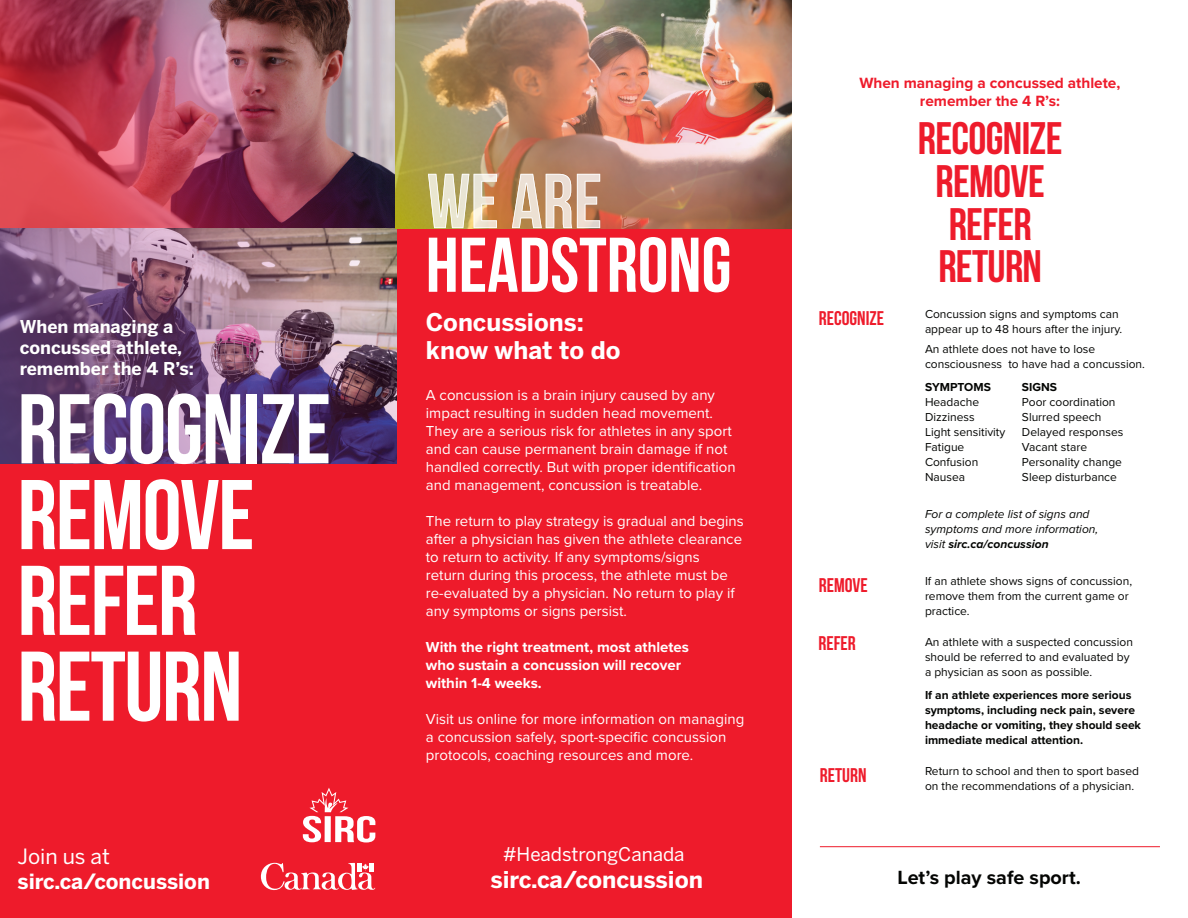
<style>
.page{position:relative;width:1188px;height:918px;background:#fff}
.page>*{position:absolute;margin:0;border:0;box-sizing:border-box;transform-origin:0 0}
.t1{font:98.7px/85.8px "Bebas Neue";letter-spacing:-.015em;color:#fff}
.t2{font:77.4px "Bebas Neue";color:#fff}
.t3{font:45.45px/42.9px "Bebas Neue";letter-spacing:-.015em;color:#ee1b2b;text-align:center}
.t4{font:700 24.15px/27.5px "Benton Sans";color:#fff}
.t5{font:700 23.1px "Benton Sans";color:#fff}
.t6{font:700 20.85px "Benton Sans";color:#fff}
.t7{font:20.85px "Benton Sans";color:#fff}
.t8{font:19.8px "Bebas Neue";color:#ee1b2b}
.t9{font:700 19.8px "Proxima Nova";color:#040503}
.t10{font:18.75px "Benton Sans";color:#fff}
.t11{font:700 17.55px/21.1px "Benton Sans";color:#fff}
.t12{font:700 15.45px/18.5px "Proxima Nova";color:#ee1b2b;text-align:center}
.t13{font:15px/18px "Proxima Nova";color:#fff}
.t14{font:700 15px/18px "Proxima Nova";color:#fff}
.t15{font:12px/15px "Proxima Nova";color:#040503}
.t16{font:700 12px/15px "Proxima Nova";color:#040503}
.t17{font:italic 12px/15px "Proxima Nova";color:#040503}
.s1{font-weight:700}
</style>
<div class="page">
<div style="left:0;top:0;width:792px;height:918px;background:#ee1b2b"></div>
<img style="left:0;top:0;width:396px;height:228px">
<img style="left:0;top:228px;width:396px;height:235px">
<img style="left:396px;top:0;width:396px;height:228px">
<svg style="left:303px;top:788px;width:72px;height:55px"></svg>
<svg style="left:428px;top:174px;width:69px;height:54px;background:#d9cba5"></svg>
<svg style="left:512px;top:174px;width:88px;height:54px;background:#d5b8a0"></svg>
<hr style="left:820px;top:846px;width:340px;height:1px;background:#ee1b2b">
<svg style="left:261px;top:863px;width:114px;height:27px"></svg>
<p class="t11" style="left:20px;top:316px;width:176px">When managing a concussed athlete, remember the 4 R’s:</p>
<h1 class="t1" style="left:18px;top:385px;width:315px">RECOGNIZE<br>REMOVE<br>REFER<br>RETURN</h1>
<h3 class="t7" style="left:18px;top:844px;width:94px">Join us at</h3>
<h3 class="t6" style="left:18px;top:869px;width:194px">sirc.ca/concussion</h3>
<h2 class="t2" style="left:426px;top:223px;width:307px">HEADSTRONG</h2>
<h3 class="t4" style="left:426px;top:308px;width:196px">Concussions: know what to do</h3>
<p class="t13" style="left:426px;top:385px;width:311px">A concussion is a brain injury caused by any impact resulting in sudden head movement.<br>They are a serious risk for athletes in any sport and can cause permanent brain damage if not handled correctly. But with proper identification and management, concussion is treatable.</p>
<p class="t13" style="left:426px;top:511px;width:319px">The return to play strategy is gradual and begins after a physician has given the athlete clearance to return to activity. If any symptoms/signs<br>return during this process, the athlete must be re-evaluated by a physician. No return to play if any symptoms or signs persist.</p>
<p class="t14" style="left:426px;top:637px;width:265px">With the right treatment, most athletes who sustain a concussion will recover within 1-4 weeks.</p>
<p class="t13" style="left:426px;top:709px;width:320px">Visit us online for more information on managing a concussion safely, sport-specific concussion protocols, coaching resources and more.</p>
<p class="t10" style="left:503px;top:843px;width:183px">#HeadstrongCanada</p>
<p class="t12" style="left:859px;top:73px;width:262px">When managing a concussed athlete, remember the 4 R’s:</p>
<h3 class="t8" style="left:819px;top:307px;width:67px">RECOGNIZE</h3>
<h3 class="t3" style="left:918px;top:116px;width:146px">RECOGNIZE<br>REMOVE<br>REFER<br>RETURN</h3>
<p class="t15" style="left:925px;top:306px;width:199px">Concussion signs and symptoms can appear up to 48 hours after the injury.</p>
<p class="t15" style="left:925px;top:341px;width:222px">An athlete does not have to lose consciousness to have had a concussion.</p>
<p class="t16" style="left:925px;top:379px;width:67px">SYMPTOMS</p>
<p class="t15" style="left:925px;top:394px;width:82px">Headache<br>Dizziness<br>Light sensitivity<br>Fatigue<br>Confusion<br>Nausea</p>
<p class="t16" style="left:1022px;top:379px;width:37px">SIGNS</p>
<p class="t15" style="left:1022px;top:394px;width:103px">Poor coordination<br>Slurred speech<br>Delayed responses<br>Vacant stare<br>Personality change<br>Sleep disturbance</p>
<p class="t17" style="left:925px;top:506px;width:175px">For a complete list of signs and symptoms and more information, visit <span class="s1">sirc.ca/concussion</span></p>
<h3 class="t8" style="left:819px;top:574px;width:51px">REMOVE</h3>
<p class="t15" style="left:925px;top:573px;width:209px">If an athlete shows signs of concussion, remove them from the current game or practice.</p>
<h3 class="t8" style="left:818px;top:633px;width:39px">REFER</h3>
<p class="t15" style="left:925px;top:634px;width:210px">An athlete with a suspected concussion should be referred to and evaluated by a physician as soon as possible.</p>
<p class="t16" style="left:925px;top:687px;width:218px">If an athlete experiences more serious symptoms, including neck pain, severe headache or vomiting, they should seek immediate medical attention.</p>
<h3 class="t8" style="left:820px;top:764px;width:48px">RETURN</h3>
<p class="t15" style="left:925px;top:763px;width:216px">Return to school and then to sport based on the recommendations of a physician.</p>
<h3 class="t5" style="left:490px;top:866px;width:214px">sirc.ca/concussion</h3>
<h3 class="t9" style="left:898px;top:862px;width:185px">Let’s play safe sport.</h3>
</div>
